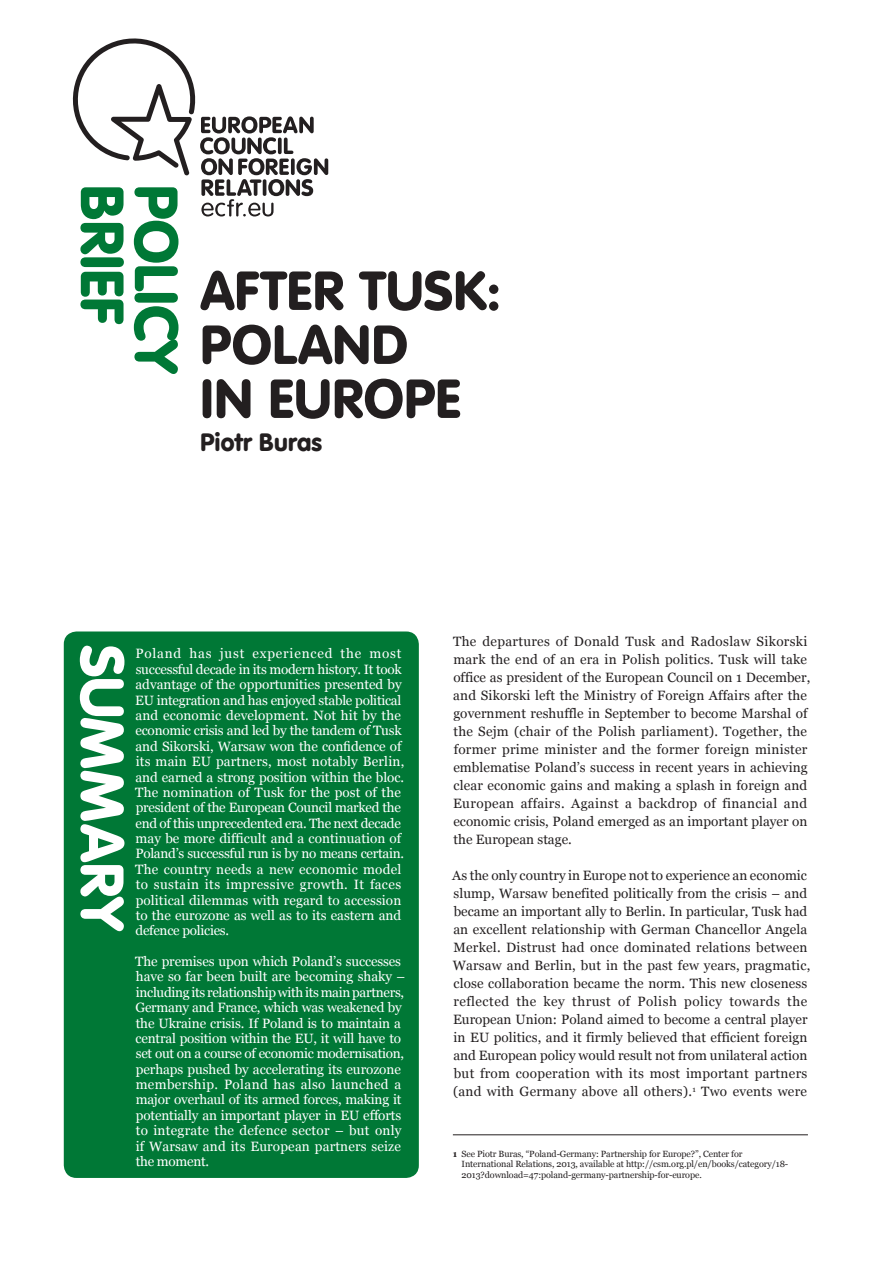
<style>
.page{position:relative;width:893px;height:1263px;background:#fff}
.page>*{position:absolute;margin:0;border:0;box-sizing:border-box;transform-origin:0 0}
.t1{font:900 60px "VAG Rounded";color:#007836}
.t2{font:900 60px "VAG Rounded";letter-spacing:.01em;color:#fff}
.t3{font:900 54px/54px "VAG Rounded";letter-spacing:.015em;color:#231f20}
.t4{font:900 24.75px "VAG Rounded";letter-spacing:.01em;color:#231f20}
.t5{font:13.5px/15.5px "Georgia";letter-spacing:-.005em;color:#fff}
.t6{font:13.5px/18px "Georgia";letter-spacing:.01em;color:#231f20}
.t7{font:9px/10.5px "Georgia";letter-spacing:-.01em;color:#231f20}
.s1{font-weight:700}
</style>
<div class="page">
<svg style="left:73px;top:38px;width:255px;height:179px"></svg>
<div style="left:64px;top:631px;width:355px;height:547px;background:#007836;border-radius:13px"></div>
<hr style="left:453px;top:1134px;width:355px;height:1px;background:#231f20">
<h1 class="t1" style="left:138px;top:185px;width:141px;rotate:90deg">BRIEF</h1>
<h1 class="t1" style="left:192px;top:185px;width:192px;rotate:90deg">POLICY</h1>
<h2 class="t3" style="left:200px;top:263px;width:302px">AFTER TUSK:<br>POLAND<br>IN EUROPE</h2>
<h3 class="t4" style="left:200px;top:427px;width:123px">Piotr Buras</h3>
<h1 class="t2" style="left:138px;top:645px;width:288px;rotate:90deg">SUMMARY</h1>
<p class="t5" style="left:135px;top:645px;width:271px">Poland has just experienced the most successful decade in its modern history. It took advantage of the opportunities presented by EU integration and has enjoyed stable political and economic development. Not hit by the economic crisis and led by the tandem of Tusk and Sikorski, Warsaw won the confidence of its main EU partners, most notably Berlin, and earned a strong position within the bloc.<br>The nomination of Tusk for the post of the president of the European Council marked the end of this unprecedented era. The next decade may be more difficult and a continuation of Poland’s successful run is by no means certain.<br>The country needs a new economic model to sustain its impressive growth. It faces political dilemmas with regard to accession to the eurozone as well as to its eastern and defence policies.</p>
<p class="t5" style="left:135px;top:953px;width:271px">The premises upon which Poland’s successes have so far been built are becoming shaky – including its relationship with its main partners, Germany and France, which was weakened by the Ukraine crisis. If Poland is to maintain a central position within the EU, it will have to set out on a course of economic modernisation, perhaps pushed by accelerating its eurozone membership. Poland has also launched a major overhaul of its armed forces, making it potentially an important player in EU efforts to integrate the defence sector – but only if Warsaw and its European partners seize the moment.</p>
<p class="t6" style="left:453px;top:632px;width:359px">The departures of Donald Tusk and Radoslaw Sikorski mark the end of an era in Polish politics. Tusk will take office as president of the European Council on 1 December, and Sikorski left the Ministry of Foreign Affairs after the government reshuffle in September to become Marshal of the Sejm (chair of the Polish parliament). Together, the former prime minister and the former foreign minister emblematise Poland’s success in recent years in achieving clear economic gains and making a splash in foreign and European affairs. Against a backdrop of financial and economic crisis, Poland emerged as an important player on the European stage.</p>
<p class="t6" style="left:452px;top:866px;width:360px">As the only country in Europe not to experience an economic slump, Warsaw benefited politically from the crisis – and became an important ally to Berlin. In particular, Tusk had an excellent relationship with German Chancellor Angela Merkel. Distrust had once dominated relations between Warsaw and Berlin, but in the past few years, pragmatic, close collaboration became the norm. This new closeness reflected the key thrust of Polish policy towards the European Union: Poland aimed to become a central player in EU politics, and it firmly believed that efficient foreign and European policy would result not from unilateral action but from cooperation with its most important partners (and with Germany above all others).<sup>1</sup> Two events were</p>
<p class="t7" style="left:462px;top:1148px;width:328px;text-indent:-9px"><span class="s1">1</span> See Piotr Buras, “Poland-Germany: Partnership for Europe?”, Center for<br>International Relations, 2013, available at http://csm.org.pl/en/books/category/18-<br>2013?download=47:poland-germany-partnership-for-europe.</p>
</div>
